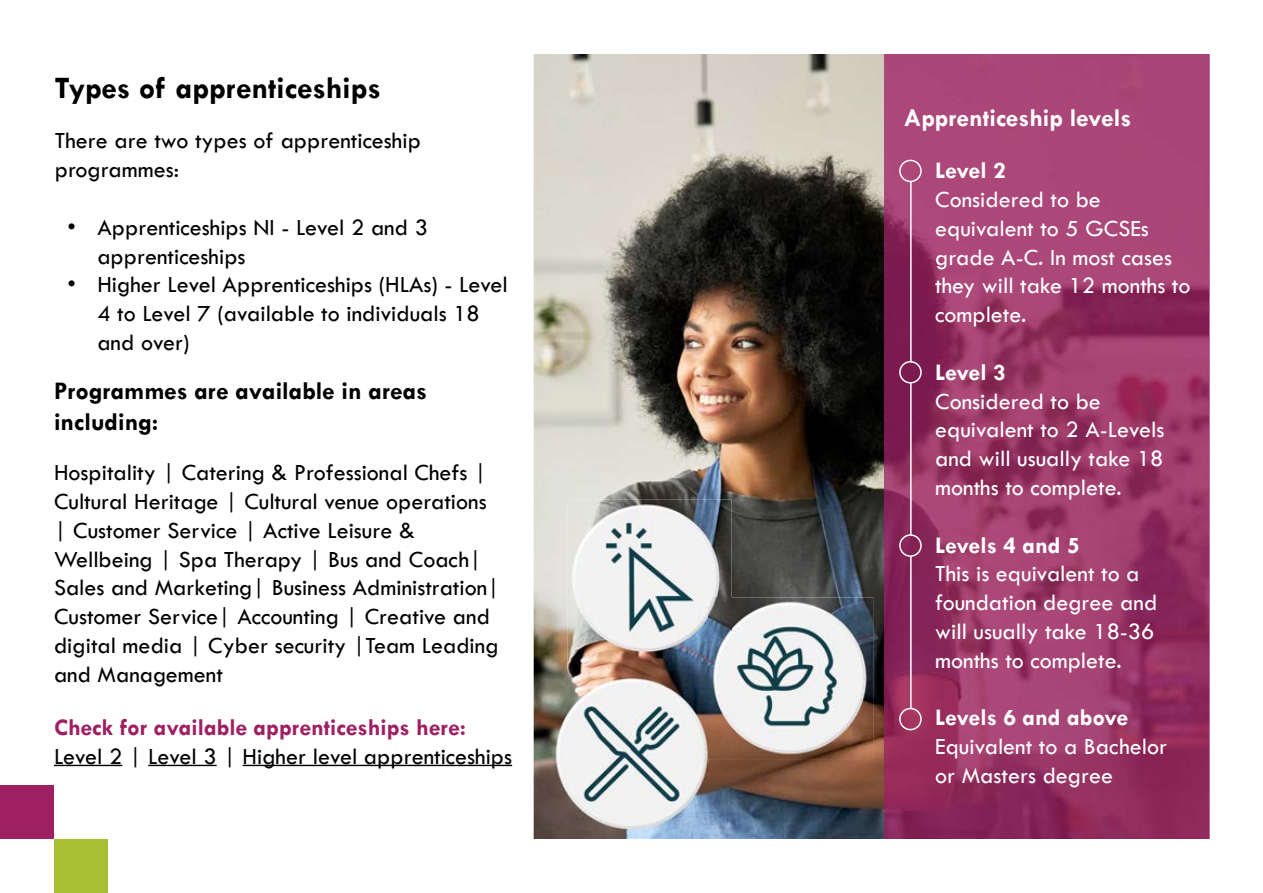
<style>
.page{position:relative;width:1263px;height:893px;background:#fff}
.page>*{position:absolute;margin:0;border:0;box-sizing:border-box;transform-origin:0 0}
.t1{font:700 31.5px "Tw Cen";color:#000}
.t2{font:700 25.5px/30.6px "Tw Cen";color:#000}
.t3{font:700 25.5px "Tw Cen";color:#fff}
.t4{font:24px/28.8px "Tw Cen";color:#000}
.t5{font:24px/28.8px "Tw Cen";color:#fff}
.t6{font:700 24px "Tw Cen";color:#fff}
.t7{font:700 24px "Tw Cen";color:#9e2063}
</style>
<div class="page">
<img style="left:534px;top:54px;width:350px;height:785px">
<img style="left:884px;top:54px;width:325px;height:785px">
<hr style="left:54px;top:765px;width:68px;height:1px;background:#000">
<hr style="left:148px;top:765px;width:69px;height:1px;background:#000">
<hr style="left:243px;top:765px;width:269px;height:1px;background:#000">
<div style="left:899px;top:160px;width:23px;height:22px;border:2px solid #fff;border-radius:50%"></div>
<div style="left:899px;top:361px;width:23px;height:23px;border:2px solid #fff;border-radius:50%"></div>
<div style="left:899px;top:534px;width:23px;height:23px;border:2px solid #fff;border-radius:50%"></div>
<div style="left:899px;top:708px;width:23px;height:22px;border:2px solid #fff;border-radius:50%"></div>
<hr style="left:910px;top:181px;width:2px;height:181px;background:#fff">
<hr style="left:910px;top:383px;width:2px;height:152px;background:#fff">
<hr style="left:910px;top:556px;width:2px;height:152px;background:#fff">
<img style="left:540px;top:663px;width:168px;height:166px">
<img style="left:708px;top:597px;width:166px;height:162px">
<img style="left:568px;top:500px;width:163px;height:163px">
<img style="left:708px;top:597px;width:23px;height:66px">
<div style="left:54px;top:839px;width:54px;height:54px;background:#a7bf31"></div>
<div style="left:0;top:785px;width:54px;height:54px;background:#9e2063"></div>
<h1 class="t1" style="left:55px;top:69px;width:328px">Types of apprenticeships</h1>
<p class="t4" style="left:55px;top:126px;width:368px">There are two types of apprenticeship programmes:</p>
<p class="t4" style="left:97px;top:213px;width:332px;text-indent:-30px">• Apprenticeships NI - Level 2 and 3 apprenticeships</p>
<p class="t4" style="left:97px;top:270px;width:412px;text-indent:-30px">• Higher Level Apprenticeships (HLAs) - Level<br>4 to Level 7 (available to individuals 18 and over)</p>
<p class="t2" style="left:54px;top:375px;width:374px">Programmes are available in areas including:</p>
<p class="t4" style="left:54px;top:458px;width:447px">Hospitality | Catering &amp; Professional Chefs | Cultural Heritage | Cultural venue operations | Customer Service | Active Leisure &amp; Wellbeing | Spa Therapy | Bus and Coach| Sales and Marketing| Business Administration| Customer Service| Accounting | Creative and digital media | Cyber security |Team Leading and Management</p>
<p class="t7" style="left:54px;top:713px;width:414px">Check for available apprenticeships here:</p>
<p class="t4" style="left:54px;top:742px;width:460px">Level 2 | Level 3 | Higher level apprenticeships</p>
<p class="t3" style="left:904px;top:103px;width:229px">Apprenticeship levels</p>
<p class="t6" style="left:935px;top:156px;width:72px">Level 2</p>
<p class="t5" style="left:935px;top:185px;width:257px">Considered to be equivalent to 5 GCSEs grade A-C. In most cases they will take 12 months to complete.</p>
<p class="t6" style="left:935px;top:358px;width:72px">Level 3</p>
<p class="t5" style="left:935px;top:386px;width:231px">Considered to be equivalent to 2 A-Levels and will usually take 18 months to complete.</p>
<p class="t6" style="left:935px;top:531px;width:146px">Levels 4 and 5</p>
<p class="t5" style="left:935px;top:559px;width:224px">This is equivalent to a foundation degree and will usually take 18-36 months to complete.</p>
<p class="t6" style="left:935px;top:703px;width:195px">Levels 6 and above</p>
<p class="t5" style="left:935px;top:732px;width:233px">Equivalent to a Bachelor or Masters degree</p>
</div>
